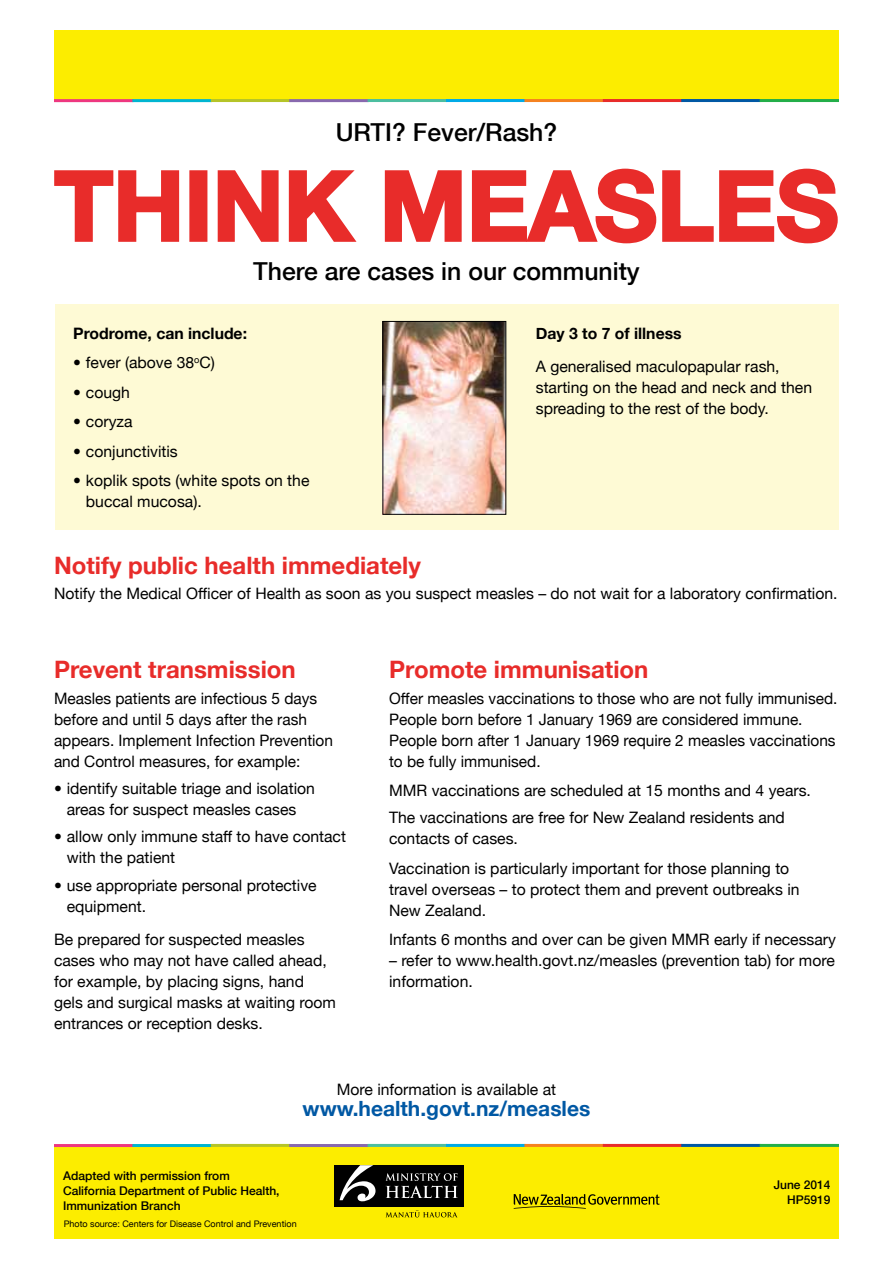
<style>
.page{position:relative;width:893px;height:1263px;background:#fff}
.page>*{position:absolute;margin:0;border:0;box-sizing:border-box;transform-origin:0 0}
.t1{font:700 96px "Helvetica Neue";color:#e82c2a}
.t2{font:500 24.75px "Helvetica Neue";color:#000}
.Head_1{font:700 24px "Helvetica Neue";color:#e82c2a}
.Body_text{font:700 21px "Helvetica Neue";color:#0058a4}
.Body_text-2{font:15.75px/21px "Helvetica Neue";color:#000}
.Body_text-3{font:700 15.75px "Helvetica Neue";color:#000}
.t3{font:500 12px/15px "Helvetica Neue";color:#000}
.Body_text-4{font:9px "Helvetica Neue";color:#000}
</style>
<div class="page">
<div style="left:56px;top:304px;width:783px;height:225px;background:#fefad5"></div>
<svg style="left:54px;top:170px;width:126px;height:72px"></svg>
<div style="left:189px;top:170px;width:18px;height:72px;border:3px solid #e82c2a"></div>
<svg style="left:217px;top:170px;width:62px;height:72px"></svg>
<svg style="left:288px;top:170px;width:69px;height:72px"></svg>
<svg style="left:384px;top:170px;width:78px;height:72px"></svg>
<svg style="left:471px;top:168px;width:367px;height:76px"></svg>
<div style="left:54px;top:30px;width:785px;height:70px;background:#fced00"></div>
<hr style="left:54px;top:99px;width:79px;height:3px;background:#ee3780">
<hr style="left:132px;top:99px;width:80px;height:3px;background:#00b5d1">
<hr style="left:211px;top:99px;width:79px;height:3px;background:#b5c428">
<hr style="left:289px;top:99px;width:80px;height:3px;background:#8869ae">
<hr style="left:368px;top:99px;width:79px;height:3px;background:#4cbea0">
<hr style="left:446px;top:99px;width:79px;height:3px;background:#00aae7">
<hr style="left:524px;top:99px;width:80px;height:3px;background:#f58220">
<hr style="left:603px;top:99px;width:79px;height:3px;background:#e82c2a">
<hr style="left:681px;top:99px;width:80px;height:3px;background:#0058a4">
<hr style="left:760px;top:99px;width:79px;height:3px;background:#23ae49">
<div style="left:54px;top:1146px;width:785px;height:93px;background:#fced00"></div>
<hr style="left:54px;top:1144px;width:79px;height:3px;background:#ee3780">
<hr style="left:132px;top:1144px;width:80px;height:3px;background:#00b5d1">
<hr style="left:211px;top:1144px;width:79px;height:3px;background:#b5c428">
<hr style="left:289px;top:1144px;width:80px;height:3px;background:#8869ae">
<hr style="left:368px;top:1144px;width:79px;height:3px;background:#4cbea0">
<hr style="left:446px;top:1144px;width:79px;height:3px;background:#00aae7">
<hr style="left:524px;top:1144px;width:80px;height:3px;background:#f58220">
<hr style="left:603px;top:1144px;width:79px;height:3px;background:#e82c2a">
<hr style="left:681px;top:1144px;width:80px;height:3px;background:#0058a4">
<hr style="left:760px;top:1144px;width:79px;height:3px;background:#23ae49">
<img style="left:384px;top:323px;width:120px;height:190px">
<div style="left:382px;top:321px;width:124px;height:194px;border:1px solid #000"></div>
<div style="left:334px;top:1165px;width:129px;height:42px;background:#000"></div>
<svg style="left:340px;top:1165px;width:36px;height:36px"></svg>
<svg style="left:386px;top:1173px;width:72px;height:25px"></svg>
<svg style="left:386px;top:1210px;width:71px;height:7px"></svg>
<svg style="left:514px;top:1194px;width:146px;height:15px"></svg>
<p class="t2" style="left:336px;top:112px;width:223px">URTI? Fever/Rash?</p>
<p class="t1" style="left:54px;top:119px;width:786px">THINK MEASLES</p>
<p class="t2" style="left:253px;top:251px;width:388px">There are cases in our community</p>
<p class="Body_text-3" style="left:73px;top:319px;width:175px">Prodrome, can include:</p>
<p class="Body_text-2" style="left:73px;top:351px;width:143px">• fever (above 38<sup>o</sup>C)</p>
<p class="Body_text-2" style="left:73px;top:380px;width:58px">• cough</p>
<p class="Body_text-2" style="left:73px;top:410px;width:61px">• coryza</p>
<p class="Body_text-2" style="left:73px;top:439px;width:106px">• conjunctivitis</p>
<p class="Body_text-2" style="left:86px;top:469px;width:225px;text-indent:-13px">• koplik spots (white spots on the buccal mucosa).</p>
<p class="Body_text-3" style="left:536px;top:319px;width:147px">Day 3 to 7 of illness</p>
<p class="Body_text-2" style="left:536px;top:355px;width:278px">A generalised maculopapular rash, starting on the head and neck and then spreading to the rest of the body.</p>
<p class="Head_1" style="left:54px;top:544px;width:368px">Notify public health immediately</p>
<p class="Body_text-2" style="left:54px;top:582px;width:785px">Notify the Medical Officer of Health as soon as you suspect measles – do not wait for a laboratory confirmation.</p>
<p class="Head_1" style="left:54px;top:648px;width:243px">Prevent transmission</p>
<p class="Body_text-2" style="left:54px;top:686px;width:281px">Measles patients are infectious 5 days before and until 5 days after the rash appears. Implement Infection Prevention and Control measures, for example:</p>
<p class="Body_text-2" style="left:54px;top:777px;width:262px;text-align:center">• identify suitable triage and isolation areas for suspect measles cases</p>
<p class="Body_text-2" style="left:67px;top:825px;width:281px;text-indent:-13px">• allow only immune staff to have contact with the patient</p>
<p class="Body_text-2" style="left:67px;top:873px;width:251px;text-indent:-13px">• use appropriate personal protective equipment.</p>
<p class="Body_text-2" style="left:54px;top:928px;width:283px">Be prepared for suspected measles cases who may not have called ahead, for example, by placing signs, hand gels and surgical masks at waiting room entrances or reception desks.</p>
<p class="Head_1" style="left:389px;top:648px;width:261px">Promote immunisation</p>
<p class="Body_text-2" style="left:389px;top:686px;width:450px">Offer measles vaccinations to those who are not fully immunised.<br>People born before 1 January 1969 are considered immune.<br>People born after 1 January 1969 require 2 measles vaccinations to be fully immunised.</p>
<p class="Body_text-2" style="left:389px;top:779px;width:423px">MMR vaccinations are scheduled at 15 months and 4 years.</p>
<p class="Body_text-2" style="left:389px;top:806px;width:397px">The vaccinations are free for New Zealand residents and contacts of cases.</p>
<p class="Body_text-2" style="left:389px;top:857px;width:412px">Vaccination is particularly important for those planning to travel overseas – to protect them and prevent outbreaks in<br>New Zealand.</p>
<p class="Body_text-2" style="left:389px;top:928px;width:448px">Infants 6 months and over can be given MMR early if necessary</p>
<p class="Body_text-2" style="left:389px;top:949px;width:447px">– refer to www.health.govt.nz/measles (prevention tab) for more information.</p>
<p class="Body_text-2" style="left:337px;top:1078px;width:221px">More information is available at</p>
<p class="Body_text" style="left:303px;top:1090px;width:289px">www.health.govt.nz/measles</p>
<p class="t3" style="left:63px;top:1168px;width:218px">Adapted with permission from<br>California Department of Public Health,<br>Immunization Branch</p>
<p class="t3" style="left:774px;top:1177px;width:58px;text-align:right">June 2014<br>HP5919</p>
<p class="Body_text-4" style="left:64px;top:1216px;width:234px">Photo source: Centers for Disease Control and Prevention</p>
</div>
